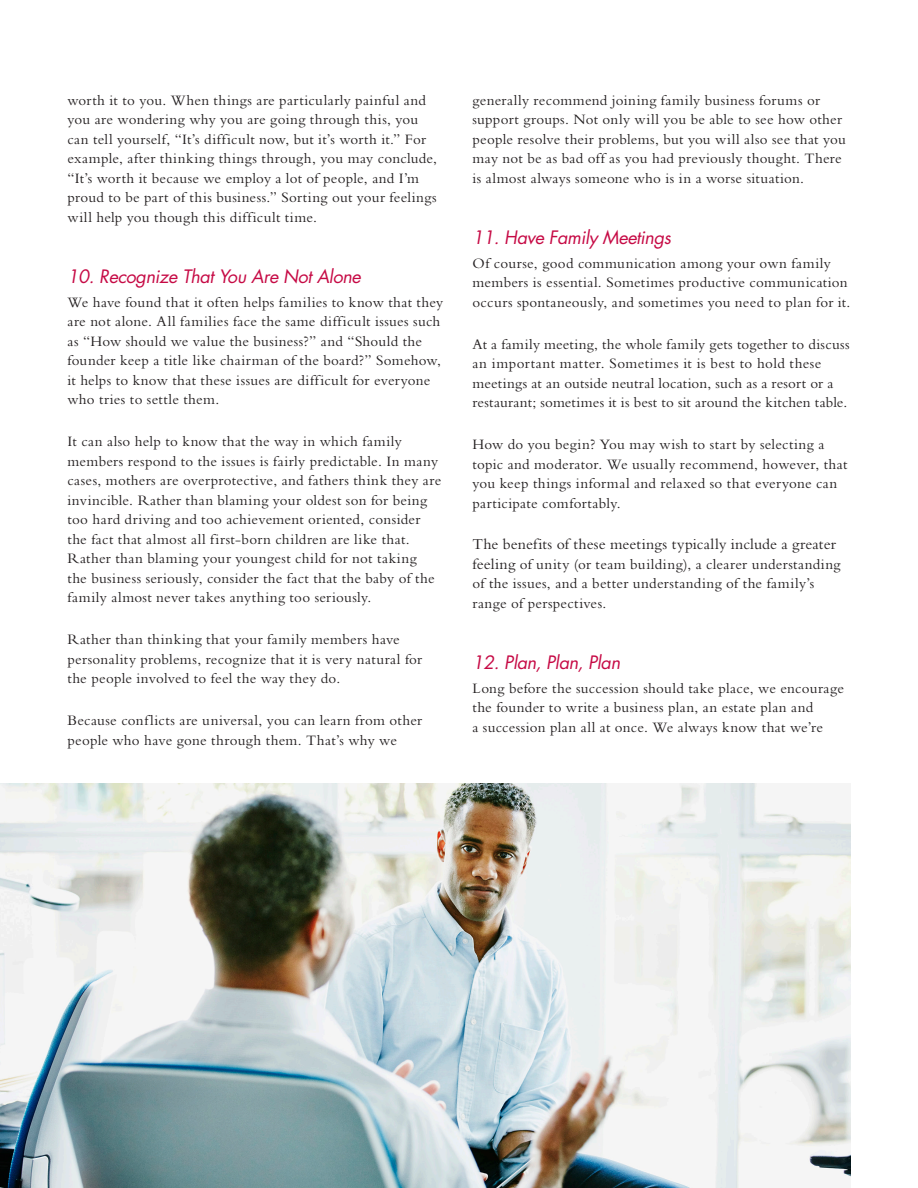
<style>
.page{position:relative;width:918px;height:1188px;background:#fff}
.page>*{position:absolute;margin:0;border:0;box-sizing:border-box;transform-origin:0 0}
.Section_Header{font:italic 18px "Futura Std";letter-spacing:-.02em;color:#c60a45}
.Body_Copy_Front_Page{font:15.75px "Bembo Std";letter-spacing:.01em;color:#231f20}
.Body_Copy_Front_Page-2{font:15px/19.5px "Bembo Std";letter-spacing:.02em;color:#231f20}
.s1{font-size:15.75px}
</style>
<div class="page">
<img style="left:0;top:783px;width:850px;height:405px">
<p class="Body_Copy_Front_Page-2" style="left:68px;top:90px;width:371px">worth it to you. When things are particularly painful and you are wondering why you are going through this, you can tell yourself, “It’s difficult now, but it’s worth it.” For example, after thinking things through, you may conclude, “It’s worth it because we employ a lot of people, and I’m proud to be part of this business.” Sorting out your feelings will help you though this difficult time.</p>
<p class="Section_Header" style="left:68px;top:265px;width:295px">10. Recognize That You Are Not Alone</p>
<p class="Body_Copy_Front_Page-2" style="left:68px;top:292px;width:377px">We have found that it often helps families to know that they are not alone. All families face the same difficult issues such as “How should we value the business?” and “Should the founder keep a title like chairman of the board?” Somehow, it helps to know that these issues are difficult for everyone who tries to settle them.</p>
<p class="Body_Copy_Front_Page-2" style="left:68px;top:432px;width:375px">It can also help to know that the way in which family members respond to the issues is fairly predictable. In many cases, mothers are overprotective, and fathers think they are invincible. Rather than blaming your oldest son for being too hard driving and too achievement oriented, consider the fact that almost all first-born children are like that.<br>Rather than blaming your youngest child for not taking<br>the business seriously, consider the fact that the baby of the family almost never takes anything too seriously.</p>
<p class="Body_Copy_Front_Page-2" style="left:68px;top:630px;width:356px">Rather than thinking that your family members have personality problems, recognize that it is very natural for the people involved to feel the way they do.</p>
<p class="Body_Copy_Front_Page-2" style="left:68px;top:711px;width:356px">Because conflicts are universal, you can learn from other people who have gone through them. That’s why we</p>
<p class="Body_Copy_Front_Page-2" style="left:472px;top:90px;width:375px">generally recommend joining family business forums or support groups. Not only will you be able to see how other people resolve their problems, but you will also see that you may not be as bad off as you had previously thought. There is almost always someone who is in a worse situation.</p>
<p class="Section_Header" style="left:472px;top:226px;width:200px">11. Have Family Meetings</p>
<p class="Body_Copy_Front_Page-2" style="left:472px;top:253px;width:379px">Of course, good communication among your own family members is essential. Sometimes productive communication occurs spontaneously, and sometimes you need to plan for it.</p>
<p class="Body_Copy_Front_Page-2" style="left:472px;top:334px;width:379px">At a family meeting, the whole family gets together to discuss an important matter. Sometimes it is best to hold these meetings at an outside neutral location, such as a resort or a restaurant; sometimes it is best to sit around the kitchen table.</p>
<p class="Body_Copy_Front_Page-2" style="left:472px;top:435px;width:377px">How do you begin? You may wish to start by selecting a topic and moderator. We usually recommend, however, that you keep things informal and relaxed so that everyone can participate comfortably.</p>
<p class="Body_Copy_Front_Page" style="left:472px;top:535px;width:365px">The benefits of these meetings typically include a greater</p>
<p class="Body_Copy_Front_Page-2" style="left:472px;top:554px;width:370px"><span class="s1">feeling</span> of unity (or team building), a clearer understanding of the issues, and a better understanding of the family’s range of perspectives.</p>
<p class="Section_Header" style="left:472px;top:651px;width:149px">12. Plan, Plan, Plan</p>
<p class="Body_Copy_Front_Page-2" style="left:472px;top:678px;width:373px">Long before the succession should take place, we encourage the founder to write a business plan, an estate plan and<br>a succession plan all at once. We always know that we’re</p>
</div>
